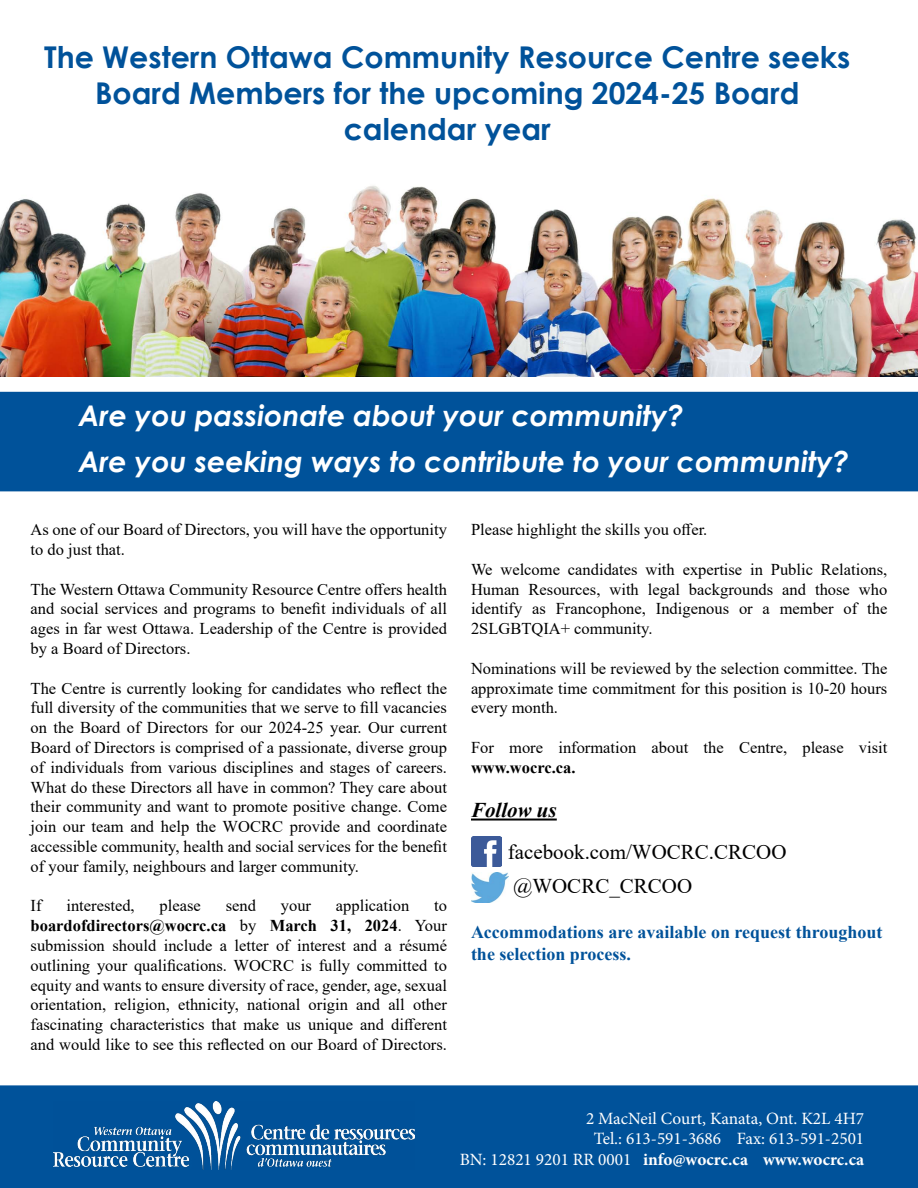
<style>
.page{position:relative;width:918px;height:1188px;background:#fff}
.page>*{position:absolute;margin:0;border:0;box-sizing:border-box;transform-origin:0 0}
.t1{font:700 30px/36px "Century Gothic";color:#00529a;text-align:center}
.t2{font:italic 700 28.5px/46.2px "Century Gothic";color:#fff}
.t3{font:21px/33.9px "Times New Roman";color:#000}
.t4{font:italic 700 21px "Times New Roman";color:#000}
.t5{font:700 18px/21.6px "Times New Roman";color:#00529a}
.t6{font:17.25px/20.7px "Minion Pro";color:#fff;text-align:right}
.t7{font:16.5px/19.8px "Times New Roman";color:#000;text-align:justify}
.t8{font:700 16.5px "Times New Roman";color:#000}
.s1{font-weight:700}
</style>
<div class="page">
<div style="left:0;top:392px;width:918px;height:99px;background:#00529a"></div>
<img style="left:0;top:185px;width:918px;height:192px">
<hr style="left:471px;top:819px;width:86px;height:2px;background:#000">
<svg style="left:0;top:1085px;width:918px;height:103px;background:#0d5a9e"></svg>
<img style="left:471px;top:836px;width:31px;height:31px">
<img style="left:471px;top:872px;width:38px;height:31px">
<h1 class="t1" style="left:44px;top:37px;width:808px">The Western Ottawa Community Resource Centre seeks<br>Board Members for the upcoming 2024-25 Board calendar year</h1>
<h2 class="t2" style="left:78px;top:391px;width:772px">Are you passionate about your community?<br>Are you seeking ways to contribute to your community?</h2>
<p class="t7" style="left:31px;top:519px;width:418px">As one of our Board of Directors, you will have the opportunity to do just that.</p>
<p class="t7" style="left:31px;top:579px;width:418px">The Western Ottawa Community Resource Centre offers health and social services and programs to benefit individuals of all ages in far west Ottawa. Leadership of the Centre is provided by a Board of Directors.</p>
<p class="t7" style="left:31px;top:678px;width:418px">The Centre is currently looking for candidates who reflect the full diversity of the communities that we serve to fill vacancies on the Board of Directors for our 2024-25 year. Our current Board of Directors is comprised of a passionate, diverse group of individuals from various disciplines and stages of careers.<br>What do these Directors all have in common? They care about their community and want to promote positive change. Come join our team and help the WOCRC provide and coordinate accessible community, health and social services for the benefit of your family, neighbours and larger community.</p>
<p class="t7" style="left:31px;top:895px;width:12px">If</p>
<p class="t7" style="left:66px;top:895px;width:70px">interested,</p>
<p class="t7" style="left:160px;top:895px;width:43px">please</p>
<p class="t7" style="left:226px;top:895px;width:32px">send</p>
<p class="t7" style="left:281px;top:895px;width:32px">your</p>
<p class="t7" style="left:336px;top:895px;width:75px">application</p>
<p class="t7" style="left:31px;top:895px;width:418px;text-indent:404px">to <span class="s1">boardofdirectors@wocrc.ca</span> by <span class="s1">March 31, 2024</span>. Your submission should include a letter of interest and a résumé outlining your qualifications. WOCRC is fully committed to equity and wants to ensure diversity of race, gender, age, sexual orientation, religion, ethnicity, national origin and all other fascinating characteristics that make us unique and different and would like to see this reflected on our Board of Directors.</p>
<p class="t7" style="left:471px;top:519px;width:238px">Please highlight the skills you offer.</p>
<p class="t7" style="left:471px;top:559px;width:418px">We welcome candidates with expertise in Public Relations, Human Resources, with legal backgrounds and those who identify as Francophone, Indigenous or a member of the 2SLGBTQIA+ community.</p>
<p class="t7" style="left:471px;top:658px;width:418px">Nominations will be reviewed by the selection committee. The approximate time commitment for this position is 10-20 hours every month.</p>
<p class="t7" style="left:471px;top:737px;width:418px">For more information about the Centre, please visit</p>
<p class="t8" style="left:471px;top:755px;width:106px">www.wocrc.ca.</p>
<p class="t4" style="left:471px;top:796px;width:87px">Follow us</p>
<p class="t3" style="left:508px;top:834px;width:280px">facebook.com/WOCRC.CRCOO @WOCRC_CRCOO</p>
<p class="t5" style="left:471px;top:921px;width:413px">Accommodations are available on request throughout the selection process.</p>
<p class="t6" style="left:460px;top:1108px;width:406px">2 MacNeil Court, Kanata, Ont. K2L 4H7<br>Tel.: 613-591-3686 Fax: 613-591-2501<br>BN: 12821 9201 RR 0001 <span class="s1">info@wocrc.ca www.wocrc.ca</span></p>
</div>
